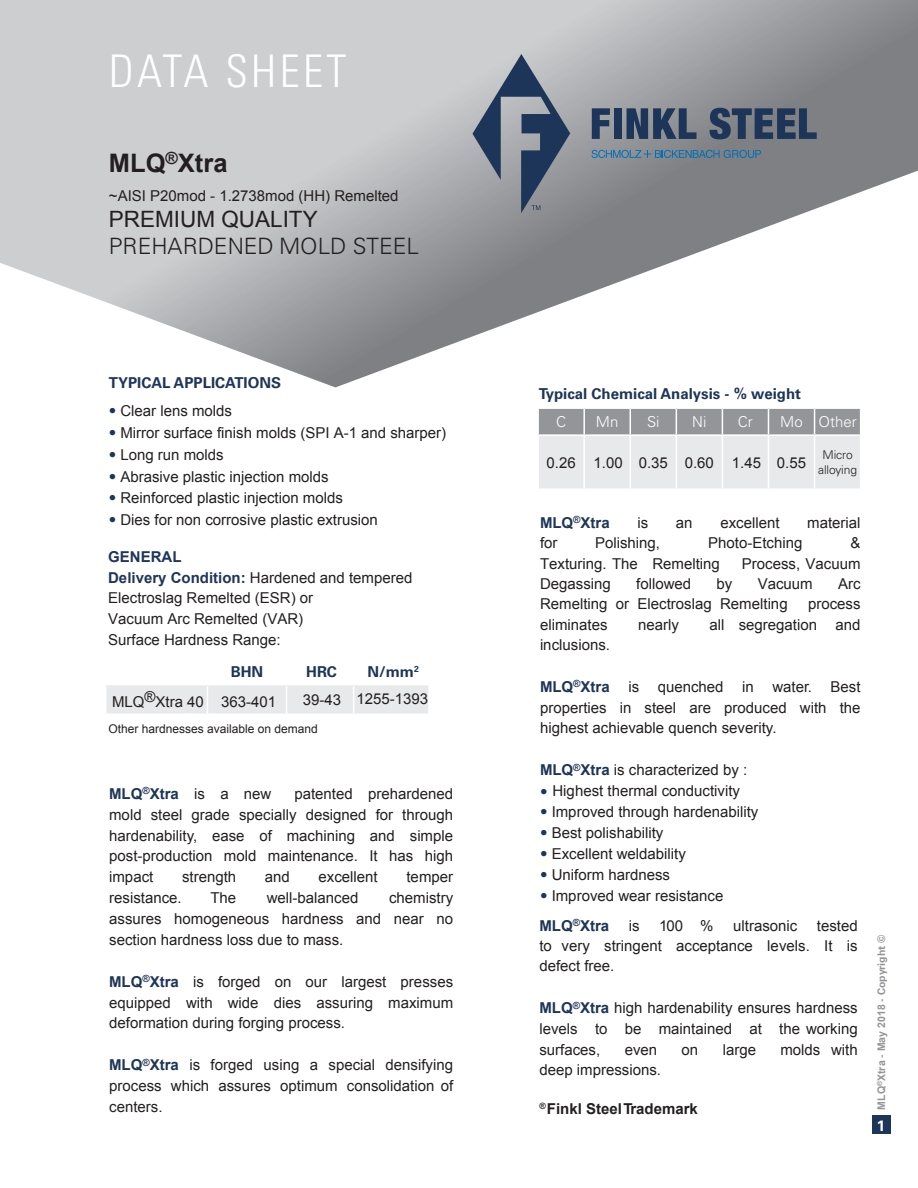
<style>
.page{position:relative;width:918px;height:1188px;background:#fff}
.page>*{position:absolute;margin:0;border:0;box-sizing:border-box;transform-origin:0 0}
.t1{font:300 condensed 45px "Univers LT Std";letter-spacing:.075em;color:#fff}
.t2{font:700 25.5px "Arial";color:#231f20}
.t3{font:300 22.5px "Univers LT Std";color:#231f20}
.t4{font:22.5px "Arial";color:#231f20}
.t5{font:15px/20.7px "Arial";color:#231f20;text-align:justify}
.t6{font:15px/20.9px "Arial";color:#231f20}
.t7{font:700 15px "Univers LT Std";color:#1d3558}
.t8{font:700 15px "Arial";color:#1d3558}
.t9{font:700 15px "Arial";color:#231f20}
.t10{font:700 15px "Univers LT Std";color:#1e3659}
.t11{font:300 15px "Univers LT Std";color:#fff}
.t12{font:700 15px "Arial";color:#1e3659}
.t13{font:700 15px "Univers LT Std";color:#fff}
.t14{font:12px "Arial";color:#231f20}
.t15{font:300 12px/14.4px "Univers LT Std";letter-spacing:-.01em;color:#231f20;text-align:center}
.t16{font:700 10.5px "Univers LT Std";color:#939598}
.s1{font-style:inherit}
.s2{font-family:"Univers LT Std";font-weight:300;color:#1d3558}
.s3{font-weight:700;color:#1e3659}
.s4{font-weight:400;color:#231f20}
.s5{font-weight:700;color:#1d3558}
.s6{font-family:"Arial"}
</style>
<div class="page">
<svg style="left:0;top:0;width:918px;height:387px"></svg>
<svg style="left:592px;top:108px;width:18px;height:31px"></svg>
<div style="left:614px;top:108px;width:8px;height:31px;background:#1d3558"></div>
<svg style="left:627px;top:108px;width:69px;height:31px;background:#47576e"></svg>
<svg style="left:710px;top:108px;width:107px;height:31px;background:#45546a"></svg>
<svg style="left:591px;top:150px;width:170px;height:8px"></svg>
<svg style="left:472px;top:54px;width:98px;height:159px;background:#7e8794"></svg>
<div style="left:872px;top:1116px;width:18px;height:18px;background:#1d3558"></div>
<svg style="left:538px;top:408px;width:322px;height:80px;background:#cecfd0"></svg>
<hr style="left:537px;top:434px;width:47px;height:2px;background:#fff">
<hr style="left:537px;top:436px;width:2px;height:52px;background:#fff">
<hr style="left:584px;top:434px;width:46px;height:2px;background:#fff">
<hr style="left:583px;top:436px;width:2px;height:52px;background:#fff">
<hr style="left:630px;top:434px;width:46px;height:2px;background:#fff">
<hr style="left:630px;top:436px;width:1px;height:52px;background:#fff">
<hr style="left:676px;top:434px;width:46px;height:2px;background:#fff">
<hr style="left:676px;top:436px;width:1px;height:52px;background:#fff">
<hr style="left:722px;top:434px;width:46px;height:2px;background:#fff">
<hr style="left:722px;top:436px;width:1px;height:52px;background:#fff">
<hr style="left:768px;top:434px;width:47px;height:2px;background:#fff">
<hr style="left:768px;top:436px;width:1px;height:52px;background:#fff">
<hr style="left:815px;top:434px;width:46px;height:2px;background:#fff">
<hr style="left:814px;top:436px;width:1px;height:52px;background:#fff">
<div style="left:106px;top:685px;width:322px;height:29px;background:#e8e9ea"></div>
<hr style="left:105px;top:713px;width:86px;height:2px;background:#fff">
<hr style="left:183px;top:713px;width:91px;height:2px;background:#fff">
<hr style="left:275px;top:713px;width:79px;height:2px;background:#fff">
<hr style="left:354px;top:713px;width:80px;height:2px;background:#fff">
<h1 class="t1" style="left:109px;top:44px;width:239px">DATA SHEET</h1>
<h2 class="t2" style="left:109px;top:146px;width:120px">MLQ<sup>®</sup>Xtra</h2>
<p class="t5" style="left:109px;top:185px;width:291px">~AISI P20mod - 1.2738mod (HH) <span class="s1">Remelted</span></p>
<h3 class="t4" style="left:109px;top:204px;width:210px">PREMIUM Q<span class="s1">UALITY</span></h3>
<h3 class="t3" style="left:109px;top:233px;width:312px">PREHARDENED MOLD STEEL</h3>
<p class="t10" style="left:109px;top:374px;width:174px">TYPICAL APPLICATIONS</p>
<p class="t6" style="left:109px;top:401px;width:125px"><span class="s2">•</span> Clear lens molds</p>
<p class="t6" style="left:109px;top:423px;width:339px"><span class="s2">•</span> Mirror surface finish molds (SPI A-1 and sharper)</p>
<p class="t6" style="left:109px;top:444px;width:117px"><span class="s2">•</span> Long run molds</p>
<p class="t6" style="left:109px;top:466px;width:222px"><span class="s2">•</span> Abrasive plastic injection molds</p>
<p class="t6" style="left:109px;top:488px;width:236px"><span class="s2">•</span> Reinforced plastic injection molds</p>
<p class="t6" style="left:109px;top:510px;width:271px"><span class="s2">•</span> Dies for non corrosive plastic extrusion</p>
<p class="t6" style="left:108px;top:546px;width:306px"><span class="s3">GENERAL<br>Delivery Condition:</span> <span class="s1">Hardened and tempered<br></span>Electroslag Remelted (ESR) or</p>
<p class="t5" style="left:108px;top:609px;width:197px">Vacuum Arc Remelted (VAR)</p>
<p class="t6" style="left:108px;top:629px;width:174px">Surface Hardness Range:</p>
<p class="t7" style="left:231px;top:663px;width:34px">BHN</p>
<p class="t7" style="left:306px;top:663px;width:32px">HRC</p>
<p class="t7" style="left:367px;top:663px;width:53px">N/mm<sup>2</sup></p>
<p class="t6" style="left:112px;top:691px;width:166px">MLQ®Xtra 40 363-401</p>
<p class="t6" style="left:303px;top:688px;width:127px">39-43 1255-1393</p>
<p class="t14" style="left:108px;top:721px;width:211px">Other hardnesses available on demand</p>
<p class="t8" style="left:109px;top:783px;width:164px">MLQ<sup>®</sup>Xtra <span class="s4">is a new</span></p>
<p class="t5" style="left:109px;top:783px;width:346px;text-indent:185px">patented prehardened mold steel grade specially designed for through hardenability, ease of machining and simple post-production mold maintenance. It has high impact</p>
<p class="t5" style="left:182px;top:867px;width:56px">strength</p>
<p class="t5" style="left:265px;top:867px;width:27px">and</p>
<p class="t5" style="left:319px;top:867px;width:61px">excellent</p>
<p class="t5" style="left:406px;top:867px;width:48px">temper</p>
<p class="t5" style="left:109px;top:888px;width:346px;text-indent:280px">chemistry assures homogeneous hardness and near no section hardness loss due to mass.</p>
<p class="t5" style="left:109px;top:972px;width:346px"><span class="s5">MLQ</span><sup>®</sup><span class="s5">Xtra</span> is forged on our largest presses equipped with wide dies assuring maximum deformation during forging process.</p>
<p class="t5" style="left:109px;top:1055px;width:346px"><span class="s5">MLQ</span><sup>®</sup><span class="s5">Xtra</span> is forged using a special densifying process which assures optimum consolidation of centers.</p>
<p class="t5" style="left:109px;top:888px;width:74px">resistance.</p>
<p class="t5" style="left:210px;top:888px;width:27px">The</p>
<p class="t5" style="left:267px;top:888px;width:93px">well-balanced</p>
<p class="t7" style="left:539px;top:385px;width:264px">Typical Chemical Analysis - % weight</p>
<p class="t11" style="left:556px;top:413px;width:12px">C</p>
<p class="t11" style="left:596px;top:413px;width:24px">Mn</p>
<p class="t11" style="left:647px;top:413px;width:14px">Si</p>
<p class="t11" style="left:692px;top:413px;width:16px">Ni</p>
<p class="t11" style="left:738px;top:413px;width:16px">Cr</p>
<p class="t11" style="left:780px;top:413px;width:78px">Mo Other</p>
<p class="t5" style="left:547px;top:452px;width:261px">0.26 1.00 0.35 0.<span class="s1">60</span> 1.<span class="s1">4</span>5 0.5<span class="s1">5</span></p>
<p class="t15" style="left:818px;top:448px;width:40px">Micro alloying</p>
<p class="t12" style="left:540px;top:513px;width:71px">MLQ<sup>®</sup>Xtra</p>
<p class="t5" style="left:637px;top:513px;width:12px">is</p>
<p class="t5" style="left:676px;top:513px;width:18px">an</p>
<p class="t5" style="left:720px;top:513px;width:61px">excellent</p>
<p class="t5" style="left:807px;top:513px;width:55px">material</p>
<p class="t5" style="left:540px;top:533px;width:19px">for</p>
<p class="t5" style="left:595px;top:533px;width:67px">Polishing,</p>
<p class="t5" style="left:708px;top:533px;width:96px">Photo-Etching</p>
<p class="t5" style="left:851px;top:533px;width:12px">&amp;</p>
<p class="t5" style="left:540px;top:553px;width:181px">Texturing. The <span class="s1">Remelting</span></p>
<p class="t5" style="left:742px;top:553px;width:120px">Process, Vacuum</p>
<p class="t5" style="left:540px;top:574px;width:72px">Degassing</p>
<p class="t5" style="left:636px;top:574px;width:57px">followed</p>
<p class="t5" style="left:717px;top:574px;width:17px">by</p>
<p class="t5" style="left:758px;top:574px;width:57px">Vacuum</p>
<p class="t5" style="left:838px;top:574px;width:24px">Arc</p>
<p class="t6" style="left:540px;top:594px;width:249px"><span class="s1">Remelting</span> or Electroslag Remelting</p>
<p class="t5" style="left:808px;top:594px;width:54px">process</p>
<p class="t5" style="left:540px;top:614px;width:69px">eliminates</p>
<p class="t5" style="left:638px;top:614px;width:42px">nearly</p>
<p class="t5" style="left:709px;top:614px;width:153px">all segregation and</p>
<p class="t5" style="left:540px;top:635px;width:72px">inclusions.</p>
<p class="t5" style="left:540px;top:677px;width:322px"><span class="s5">MLQ</span><sup>®</sup><span class="s5">Xtra</span> is quenched in water. Best properties in steel are produced with the highest achievable quench severity.</p>
<p class="t5" style="left:540px;top:760px;width:209px"><span class="s5">MLQ</span><sup>®</sup><span class="s5">Xtra</span> is characterized by :</p>
<p class="t6" style="left:540px;top:781px;width:201px"><span class="s2">•</span> Highest thermal conductivity</p>
<p class="t5" style="left:540px;top:802px;width:220px"><span class="s2">•</span> Improved through hardenability</p>
<p class="t5" style="left:540px;top:823px;width:125px"><span class="s2">•</span> Best polishability</p>
<p class="t5" style="left:540px;top:844px;width:147px"><span class="s2">•</span> Excellent weldability</p>
<p class="t5" style="left:540px;top:865px;width:132px"><span class="s2">•</span> Uniform hardness</p>
<p class="t5" style="left:540px;top:886px;width:185px"><span class="s2">•</span> Improved wear resistance</p>
<p class="t8" style="left:539px;top:915px;width:71px">M<span class="s1">LQ</span><sup>®</sup>Xtra</p>
<p class="t5" style="left:629px;top:915px;width:12px">is</p>
<p class="t5" style="left:659px;top:915px;width:56px">100 %</p>
<p class="t5" style="left:733px;top:915px;width:66px">ultrasonic</p>
<p class="t5" style="left:539px;top:915px;width:320px;text-indent:277px">tested to very stringent acceptance levels. It is defect free.</p>
<p class="t5" style="left:539px;top:998px;width:320px"><span class="s5">M</span><span class="s3">LQ</span><sup>®</sup><span class="s5">Xtra</span> high hardenability ensures hardness levels to be maintained at the working surfaces,</p>
<p class="t5" style="left:625px;top:1039px;width:34px">even</p>
<p class="t5" style="left:682px;top:1039px;width:18px">on</p>
<p class="t5" style="left:723px;top:1039px;width:35px">large</p>
<p class="t5" style="left:780px;top:1039px;width:79px">molds with</p>
<p class="t5" style="left:539px;top:1060px;width:123px">deep impressions.</p>
<p class="t9" style="left:539px;top:1098px;width:160px"><sup>®</sup> Finkl Steel Trademark</p>
<p class="t16" style="left:875px;top:1110px;width:177px;rotate:-90deg"><span class="s6">MLQ</span><sup>®</sup><span class="s6">Xtra</span> - <span class="s6">May 2018</span> - Copyright ©</p>
<p class="t13" style="left:877px;top:1116px;width:10px">1</p>
</div>
